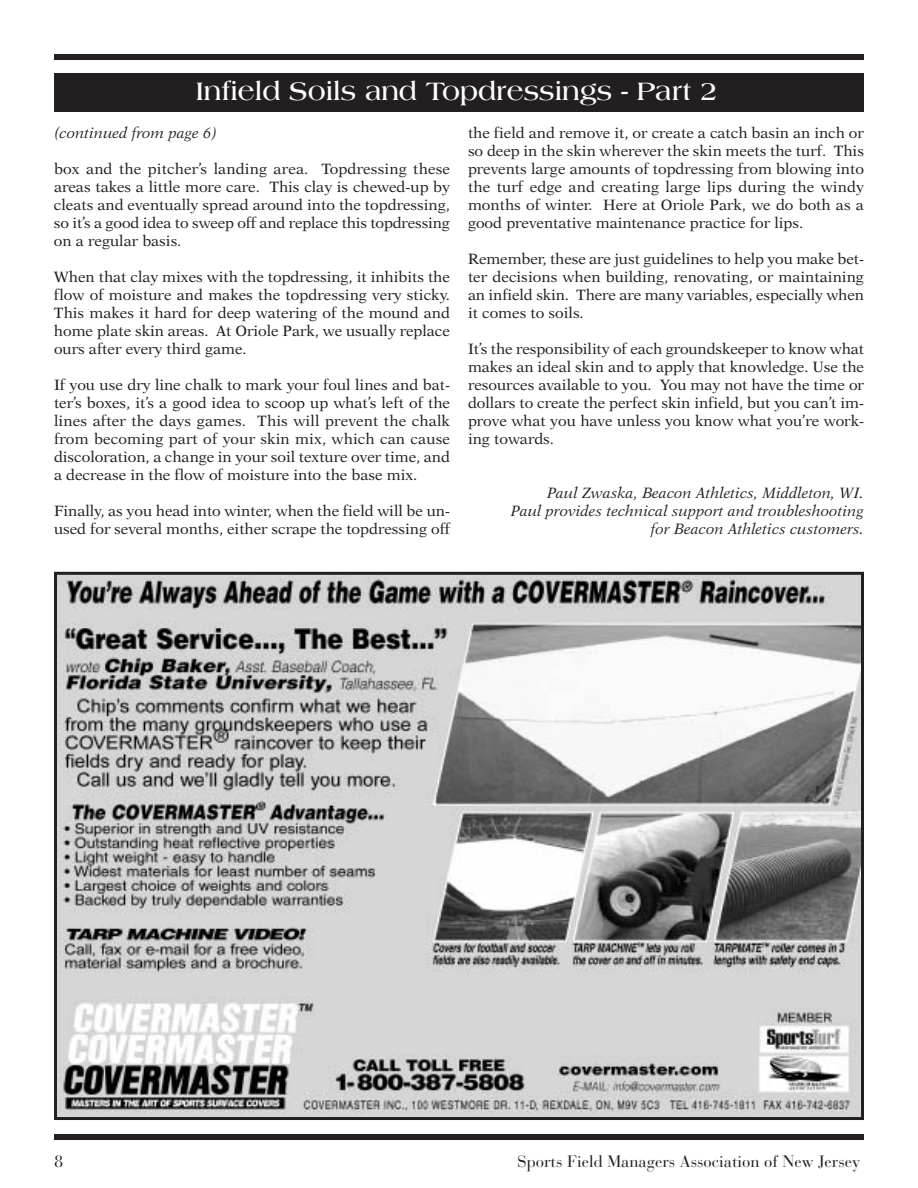
<style>
.page{position:relative;width:918px;height:1188px;background:#fff}
.page>*{position:absolute;margin:0;border:0;box-sizing:border-box;transform-origin:0 0}
.t1{font:700 27px "Americana";color:#fff}
.t2{font:16.5px "Bauer Bodoni";color:#231f20}
.t3{font:15px/18px "New Aster";color:#231f20;text-align:justify}
.t4{font:italic 15px/18px "New Aster";color:#231f20;text-align:right}
</style>
<div class="page">
<div style="left:54px;top:54px;width:810px;height:6px;background:#231f20"></div>
<div style="left:54px;top:1134px;width:810px;height:6px;background:#231f20"></div>
<div style="left:54px;top:73px;width:810px;height:39px;background:#231f20"></div>
<img style="left:58px;top:576px;width:802px;height:540px">
<div style="left:54px;top:572px;width:810px;height:548px;border:3px solid #231f20"></div>
<p class="t1" style="left:196px;top:80px;width:523px">Infield Soils and Topdressings - Part 2</p>
<p class="t4" style="left:54px;top:125px;width:165px">(continued from page 6)</p>
<p class="t3" style="left:54px;top:160px;width:398px">box and the pitcher’s landing area. Topdressing these areas takes a little more care. This clay is chewed-up by cleats and eventually spread around into the topdressing, so it’s a good idea to sweep off and replace this topdressing on a regular basis.</p>
<p class="t3" style="left:54px;top:268px;width:398px">When that clay mixes with the topdressing, it inhibits the flow of moisture and makes the topdressing very sticky.<br>This makes it hard for deep watering of the mound and home plate skin areas. At Oriole Park, we usually replace ours after every third game.</p>
<p class="t3" style="left:54px;top:376px;width:398px">If you use dry line chalk to mark your foul lines and bat&shy;ter’s boxes, it’s a good idea to scoop up what’s left of the lines after the days games. This will prevent the chalk from becoming part of your skin mix, which can cause discoloration, a change in your soil texture over time, and a decrease in the flow of moisture into the base mix.</p>
<p class="t3" style="left:54px;top:502px;width:398px">Finally, as you head into winter, when the field will be un&shy;used for several months, either scrape the topdressing off</p>
<p class="t3" style="left:468px;top:124px;width:397px">the field and remove it, or create a catch basin an inch or so deep in the skin wherever the skin meets the turf. This prevents large amounts of topdressing from blowing into the turf edge and creating large lips during the windy months of winter. Here at Oriole Park, we do both as a good preventative maintenance practice for lips.</p>
<p class="t3" style="left:468px;top:250px;width:398px">Remember, these are just guidelines to help you make bet&shy;ter decisions when building, renovating, or maintaining an infield skin. There are many variables, especially when it comes to soils.</p>
<p class="t3" style="left:468px;top:340px;width:398px">It’s the responsibility of each groundskeeper to know what makes an ideal skin and to apply that knowledge. Use the resources available to you. You may not have the time or dollars to create the perfect skin infield, but you can’t im&shy;prove what you have unless you know what you’re work&shy;ing towards.</p>
<p class="t4" style="left:511px;top:485px;width:355px">Paul Zwaska, Beacon Athletics, Middleton, WI.<br>Paul provides technical support and troubleshooting for Beacon Athletics customers.</p>
<p class="t2" style="left:54px;top:1155px;width:11px">8</p>
<p class="t2" style="left:518px;top:1155px;width:344px">Sports Field Managers Association of New Jersey</p>
</div>
